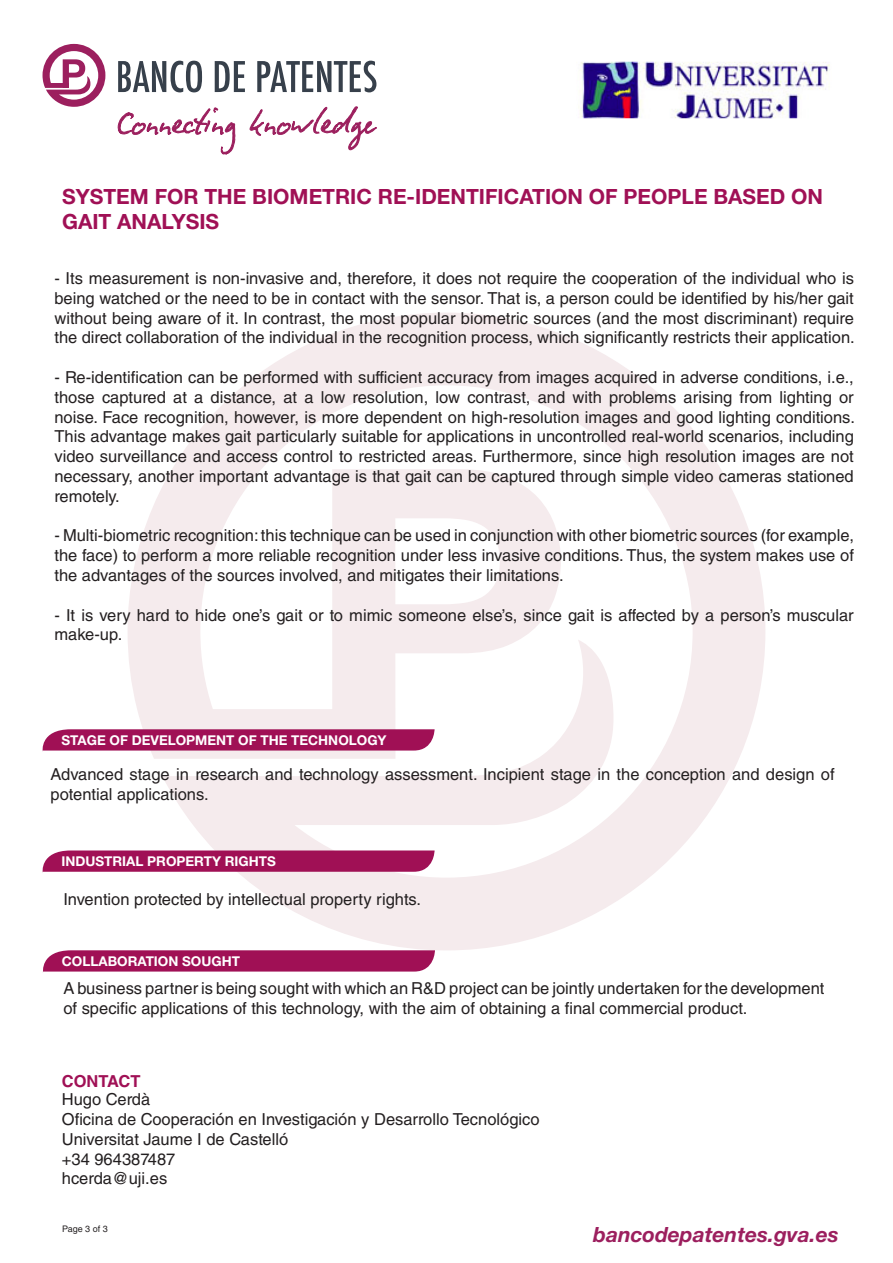
<style>
.page{position:relative;width:893px;height:1263px;background:#fff}
.page>*{position:absolute;margin:0;border:0;box-sizing:border-box;transform-origin:0 0}
.t1{font:700 21px/25.2px "Helvetica Neue LT Std";color:#a01055}
.t2{font:italic 700 21px "Helvetica Neue LT Std";color:#9c1f5e}
.t3{font:16.5px/19.8px "Helvetica LT Std";color:#231f20}
.t4{font:700 16.5px "Helvetica LT Std";color:#a01055}
.t5{font:700 13.5px "Helvetica Neue LT Std";color:#fff}
.t6{font:9px "Helvetica LT Std";color:#231f20}
</style>
<div class="page">
<svg style="left:128px;top:313px;width:637px;height:637px"></svg>
<svg style="left:42px;top:950px;width:393px;height:22px;background:#a51e5e"></svg>
<svg style="left:42px;top:850px;width:393px;height:23px;background:#a92765"></svg>
<svg style="left:43px;top:44px;width:62px;height:63px"></svg>
<svg style="left:118px;top:61px;width:84px;height:31px"></svg>
<svg style="left:215px;top:61px;width:30px;height:31px"></svg>
<svg style="left:257px;top:61px;width:119px;height:31px"></svg>
<svg style="left:118px;top:108px;width:118px;height:46px"></svg>
<svg style="left:249px;top:106px;width:128px;height:44px"></svg>
<svg style="left:42px;top:729px;width:393px;height:23px;background:#a82665"></svg>
<img style="left:580px;top:61px;width:250px;height:58px">
<p class="t1" style="left:62px;top:184px;width:763px">SYSTEM FOR THE BIOMETRIC RE-IDENTIFICATION OF PEOPLE BASED ON<br>GAIT ANALYSIS</p>
<p class="t3" style="left:54px;top:268px;width:802px;text-align:justify">- Its measurement is non-invasive and, therefore, it does not require the cooperation of the individual who is being watched or the need to be in contact with the sensor. That is, a person could be identified by his/her gait without being aware of it. In contrast, the most popular biometric sources (and the most discriminant) require the direct collaboration of the individual in the recognition process, which significantly restricts their application.</p>
<p class="t3" style="left:54px;top:367px;width:802px;text-align:justify">- Re-identification can be performed with sufficient accuracy from images acquired in adverse conditions, i.e., those captured at a distance, at a low resolution, low contrast, and with problems arising from lighting or noise. Face recognition, however, is more dependent on high-resolution images and good lighting conditions.<br>This advantage makes gait particularly suitable for applications in uncontrolled real-world scenarios, including video surveillance and access control to restricted areas. Furthermore, since high resolution images are not necessary, another important advantage is that gait can be captured through simple video cameras stationed remotely.</p>
<p class="t3" style="left:54px;top:526px;width:801px;text-align:justify">- Multi-biometric recognition: this technique can be used in conjunction with other biometric sources (for example, the face) to perform a more reliable recognition under less invasive conditions. Thus, the system makes use of the advantages of the sources involved, and mitigates their limitations.</p>
<p class="t3" style="left:54px;top:605px;width:801px">- It is very hard to hide one’s gait or to mimic someone else’s, since gait is affected by a person’s muscular make-up.</p>
<p class="t5" style="left:61px;top:732px;width:327px">STAGE OF DEVELOPMENT OF THE TECHNOLOGY</p>
<p class="t3" style="left:51px;top:764px;width:786px">Advanced stage in research and technology assessment. Incipient stage in the conception and design of potential applications.</p>
<p class="t5" style="left:61px;top:853px;width:216px">INDUSTRIAL PROPERTY RIGHTS</p>
<p class="t3" style="left:63px;top:890px;width:359px">Invention protected by intellectual property rights.</p>
<p class="t5" style="left:62px;top:953px;width:180px">COLLABORATION SOUGHT</p>
<p class="t3" style="left:63px;top:978px;width:763px">A business partner is being sought with which an R&amp;D project can be jointly undertaken for the development of specific applications of this technology, with the aim of obtaining a final commercial product.</p>
<p class="t4" style="left:62px;top:1071px;width:80px">CONTACT</p>
<p class="t3" style="left:62px;top:1089px;width:90px">Hugo Cerdà</p>
<p class="t3" style="left:62px;top:1109px;width:479px">Oficina de Cooperación en Investigación y Desarrollo Tecnológico</p>
<p class="t3" style="left:62px;top:1129px;width:228px">Universitat Jaume I de Castelló</p>
<p class="t3" style="left:62px;top:1149px;width:115px">+34 964387487</p>
<p class="t3" style="left:62px;top:1169px;width:107px">hcerda@uji.es</p>
<p class="t6" style="left:62px;top:1224px;width:47px">Page 3 of 3</p>
<p class="t2" style="left:593px;top:1221px;width:247px">bancodepatentes.gva.es</p>
</div>
